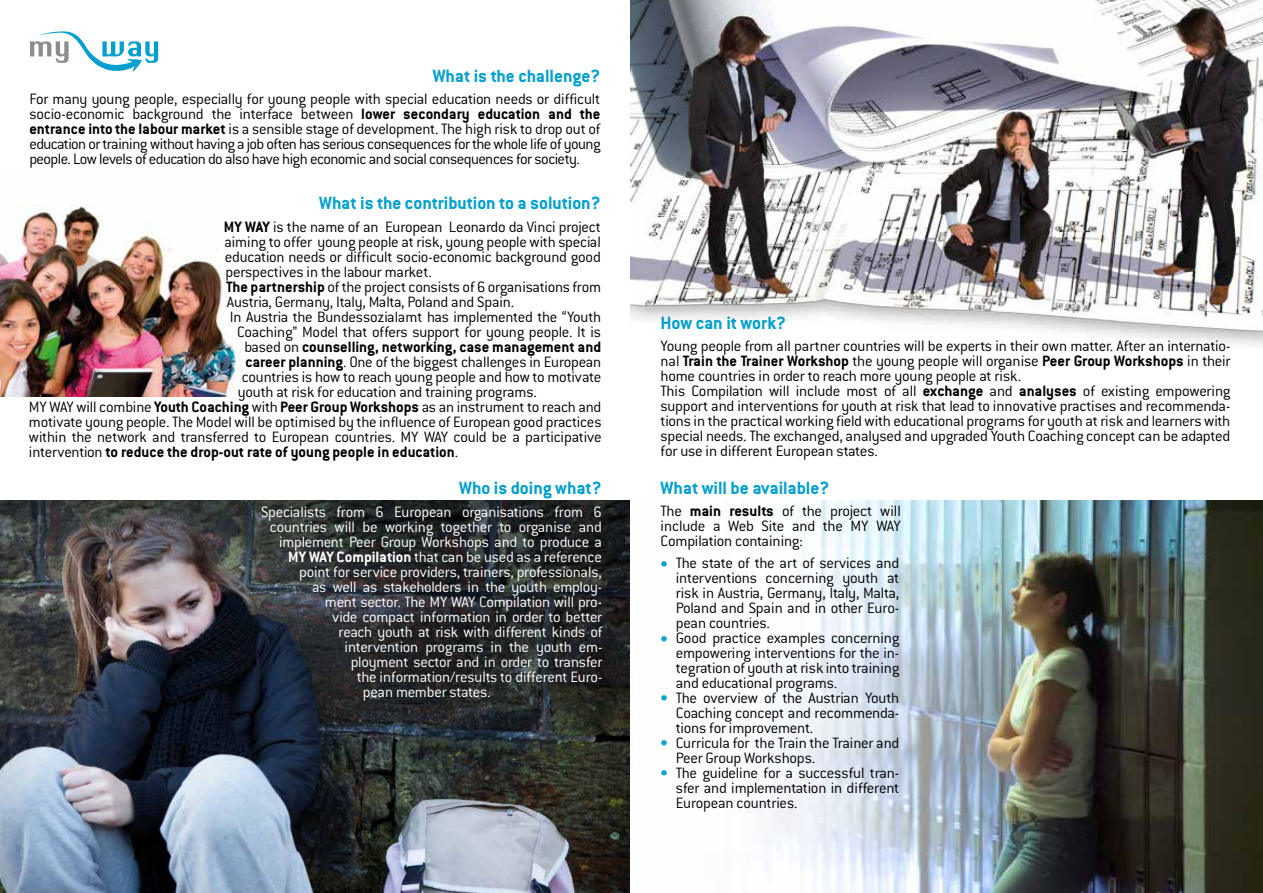
<style>
.page{position:relative;width:1263px;height:893px;background:#fff}
.page>*{position:absolute;margin:0;border:0;box-sizing:border-box;transform-origin:0 0}
.t1{font:700 19.5px "Conduit ITC";color:#009fcd}
.t2{font:300 16.5px/15px "Conduit ITC";letter-spacing:-.015em;color:#000101;text-align:justify}
.t3{font:300 16.5px "Conduit ITC";letter-spacing:-.015em;color:#fff}
.t4{font:700 16.5px "Conduit ITC";color:#000101}
.t5{font:700 16.5px/30px "Conduit ITC";color:#009fcd}
.s1{font-weight:700}
.s2{font-weight:300}
</style>
<div class="page">
<img style="left:0;top:205px;width:241px;height:192px">
<img style="left:0;top:500px;width:1263px;height:393px">
<svg style="left:30px;top:31px;width:128px;height:41px"></svg>
<img style="left:630px;top:0;width:633px;height:346px">
<p class="t1" style="left:433px;top:64px;width:169px">What is the challenge?</p>
<p class="t2" style="left:29px;top:92px;width:573px">For many young people, especially for young people with special education needs or difficult socio-economic background the interface between <span class="s1">lower secondary education and the entrance into the labour market</span> is a sensible stage of development. The high risk to drop out of education or training without having a job often has serious consequences for the whole life of young people. Low levels of education do also have high economic and social consequences for society.</p>
<p class="t1" style="left:319px;top:192px;width:283px">What is the contribution to a solution?</p>
<p class="t2" style="left:224px;top:219px;width:378px"><span class="s1">MY WAY</span> is the name of an European Leonardo da Vinci project</p>
<p class="t2" style="left:224px;top:234px;width:378px">aiming to offer young people at risk, young people with special</p>
<p class="t2" style="left:225px;top:249px;width:377px">education needs or difficult socio-economic background good</p>
<p class="t2" style="left:226px;top:264px;width:208px">perspectives in the labour market.</p>
<p class="t2" style="left:226px;top:279px;width:376px"><span class="s1">The partnership</span> of the project consists of 6 organisations from</p>
<p class="t2" style="left:227px;top:294px;width:289px">Austria, Germany, Italy, Malta, Poland and Spain.</p>
<p class="t2" style="left:230px;top:309px;width:373px">In Austria the Bundessozialamt has implemented the “Youth</p>
<p class="t2" style="left:237px;top:324px;width:366px">Coaching” Model that offers support for young people. It is</p>
<p class="t4" style="left:244px;top:337px;width:358px"><span class="s2">based on</span> counselling, networking, case management and</p>
<p class="t2" style="left:245px;top:354px;width:357px"><span class="s1">career planning</span>. One of the biggest challenges in European</p>
<p class="t2" style="left:242px;top:369px;width:361px">countries is how to reach young people and how to motivate</p>
<p class="t2" style="left:238px;top:384px;width:300px">youth at risk for education and training programs.</p>
<p class="t2" style="left:29px;top:399px;width:574px">MY WAY will combine <span class="s1">Youth Coaching</span> with <span class="s1">Peer Group Workshops</span> as an instrument to reach and</p>
<p class="t2" style="left:29px;top:414px;width:574px">motivate young people. The Model will be optimised by the influence of European good practices</p>
<p class="t2" style="left:29px;top:429px;width:574px">within the network and transferred to European countries. MY WAY could be a participative</p>
<p class="t4" style="left:29px;top:442px;width:431px"><span class="s2">intervention</span> to reduce the drop-out rate of young people in education<span class="s2">.</span></p>
<p class="t1" style="left:459px;top:477px;width:144px">Who is doing what?</p>
<p class="t3" style="left:261px;top:503px;width:342px">Specialists from 6 European organisations from 6</p>
<p class="t3" style="left:270px;top:518px;width:333px">countries will be working together to organise and</p>
<p class="t3" style="left:279px;top:533px;width:324px">implement Peer Group Workshops and to produce a</p>
<p class="t3" style="left:288px;top:548px;width:315px"><span class="s1">MY WAY Compilation</span> that can be used as a reference</p>
<p class="t3" style="left:299px;top:563px;width:304px">point for service providers, trainers, professionals,</p>
<p class="t3" style="left:312px;top:578px;width:292px">as well as stakeholders in the youth employ-</p>
<p class="t3" style="left:325px;top:593px;width:279px">ment sector. The MY WAY Compilation will pro-</p>
<p class="t3" style="left:332px;top:608px;width:271px">vide compact information in order to better</p>
<p class="t3" style="left:338px;top:623px;width:265px">reach youth at risk with different kinds of</p>
<p class="t3" style="left:345px;top:638px;width:259px">intervention programs in the youth em-</p>
<p class="t3" style="left:351px;top:653px;width:253px">ployment sector and in order to transfer</p>
<p class="t3" style="left:357px;top:668px;width:247px">the information/results to different Euro-</p>
<p class="t3" style="left:363px;top:683px;width:129px">pean member states.</p>
<p class="t1" style="left:661px;top:311px;width:127px">How can it work?</p>
<p class="t2" style="left:661px;top:339px;width:571px;text-align:left">Young people from all partner countries will be experts in their own matter. After an internatio&shy;nal <span class="s1">Train the Trainer Workshop</span> the young people will organise <span class="s1">Peer Group Workshops</span> in their home countries in order to reach more young people at risk.<br>This Compilation will include most of all <span class="s1">exchange</span> and <span class="s1">analyses</span> of existing empowering support and interventions for youth at risk that lead to innovative practises and recommenda&shy;tions in the practical working field with educational programs for youth at risk and learners with special needs. The exchanged, analysed and upgraded Youth Coaching concept can be adapted for use in different European states.</p>
<p class="t1" style="left:661px;top:476px;width:170px">What will be available?</p>
<p class="t2" style="left:661px;top:504px;width:242px">The <span class="s1">main results</span> of the project will include a Web Site and the MY WAY Compilation containing:</p>
<p class="t5" style="left:661px;top:548px;width:9px">•</p>
<p class="t2" style="left:676px;top:556px;width:225px;text-align:left">The state of the art of services and interventions concerning youth at risk in Austria, Germany, Italy, Malta,<br>Poland and Spain and in other Euro&shy;pean countries.<br>Good practice examples concerning empowering interventions for the in&shy;tegration of youth at risk into training and educational programs.<br>The overview of the Austrian Youth<br>Coaching concept and recommenda&shy;tions for improvement.<br>Curricula for the Train the Trainer and<br>Peer Group Workshops.<br>The guideline for a successful tran&shy;sfer and implementation in different<br>European countries.</p>
<p class="t5" style="left:661px;top:623px;width:9px">•</p>
<p class="t5" style="left:661px;top:683px;width:9px">•</p>
<p class="t5" style="left:661px;top:728px;width:9px">• •</p>
</div>
